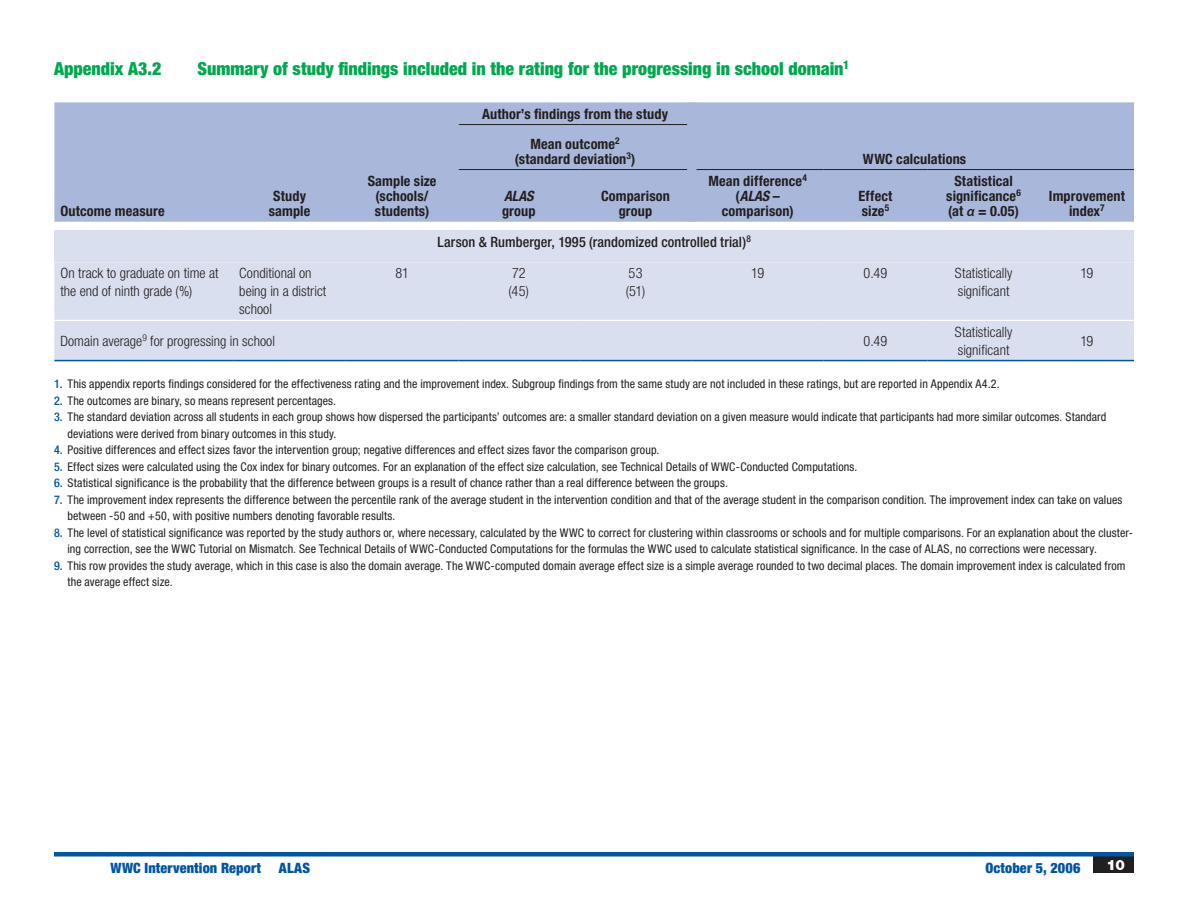
<style>
.page{position:relative;width:1188px;height:918px;background:#fff}
.page>*{position:absolute;margin:0;border:0;box-sizing:border-box;transform-origin:0 0}
.zz_app__title{font:900 condensed 18px "Helvetica Neue LT Std";color:#00a94e}
.t1{font:700 condensed 14.25px/15px "Helvetica Neue LT Std";letter-spacing:.01em;color:#231f20;text-align:center}
.zz_table_body{font:300 condensed 14.25px/18px "Helvetica Neue LT Std";color:#231f20}
._04_text_no_indent{font:500 condensed 14.25px "Helvetica Neue LT Std";letter-spacing:.01em;color:#231f20}
.t2{font:900 condensed 14.25px "Helvetica Neue LT Std";letter-spacing:.01em;color:#0155a5}
.t3{font:900 14.25px "Helvetica Neue LT Std";color:#fff}
.zz_table_note_no_spa{font:condensed 12px/16.5px "Helvetica Neue LT Std";letter-spacing:.01em;color:#231f20}
.s1{font-style:italic}
.s2{font-family:"Myriad Pro";font-weight:600;font-style:italic;font-stretch:normal}
.s3{font-weight:500;color:#0155a5}
</style>
<div class="page">
<div style="left:1094px;top:856px;width:40px;height:17px;background:#231f20"></div>
<hr style="left:54px;top:852px;width:1080px;height:4px;background:#0155a5">
<div style="left:54px;top:102px;width:1080px;height:120px;background:#a9b8da"></div>
<div style="left:54px;top:231px;width:1080px;height:31px;background:#d9dfef"></div>
<div style="left:54px;top:262px;width:1080px;height:98px;background:#d9dfef"></div>
<hr style="left:459px;top:169px;width:120px;height:1px;background:#231f20">
<hr style="left:579px;top:169px;width:108px;height:1px;background:#231f20">
<hr style="left:459px;top:124px;width:120px;height:1px;background:#231f20">
<hr style="left:579px;top:124px;width:108px;height:1px;background:#231f20">
<hr style="left:696px;top:169px;width:128px;height:1px;background:#231f20">
<hr style="left:824px;top:169px;width:103px;height:1px;background:#231f20">
<hr style="left:927px;top:169px;width:113px;height:1px;background:#231f20">
<hr style="left:1040px;top:169px;width:94px;height:1px;background:#231f20">
<div style="left:687px;top:103px;width:9px;height:22px;background:#a9b8da"></div>
<div style="left:687px;top:125px;width:9px;height:45px;background:#a9b8da"></div>
<div style="left:687px;top:170px;width:9px;height:51px;background:#a9b8da"></div>
<hr style="left:54px;top:320px;width:179px;height:1px;background:#fff">
<hr style="left:233px;top:320px;width:113px;height:1px;background:#fff">
<hr style="left:346px;top:320px;width:112px;height:1px;background:#fff">
<hr style="left:458px;top:320px;width:121px;height:1px;background:#fff">
<hr style="left:579px;top:320px;width:113px;height:1px;background:#fff">
<hr style="left:692px;top:320px;width:132px;height:1px;background:#fff">
<hr style="left:824px;top:320px;width:103px;height:1px;background:#fff">
<hr style="left:927px;top:320px;width:113px;height:1px;background:#fff">
<hr style="left:1040px;top:320px;width:94px;height:1px;background:#fff">
<hr style="left:54px;top:360px;width:179px;height:1px;background:#0155a5">
<hr style="left:233px;top:360px;width:113px;height:1px;background:#0155a5">
<hr style="left:346px;top:360px;width:112px;height:1px;background:#0155a5">
<hr style="left:458px;top:360px;width:121px;height:1px;background:#0155a5">
<hr style="left:579px;top:360px;width:113px;height:1px;background:#0155a5">
<hr style="left:692px;top:360px;width:132px;height:1px;background:#0155a5">
<hr style="left:824px;top:360px;width:103px;height:1px;background:#0155a5">
<hr style="left:927px;top:360px;width:113px;height:1px;background:#0155a5">
<hr style="left:1040px;top:360px;width:94px;height:1px;background:#0155a5">
<p class="zz_app__title" style="left:54px;top:58px;width:109px">Appendix A3.2</p>
<p class="zz_app__title" style="left:197px;top:58px;width:653px">Summary of study findings included in the rating for the progressing in school domain<sup>1</sup></p>
<p class="t1" style="left:482px;top:106px;width:188px">Author’s findings from the study</p>
<p class="t1" style="left:60px;top:203px;width:106px">Outcome measure</p>
<p class="t1" style="left:269px;top:188px;width:43px">Study sample</p>
<p class="t1" style="left:368px;top:173px;width:70px">Sample size (schools/ students)</p>
<p class="t1" style="left:530px;top:136px;width:91px">Mean outcome<sup>2</sup></p>
<p class="t1" style="left:515px;top:151px;width:122px">(standard deviation<sup>3</sup>)</p>
<p class="t1" style="left:502px;top:188px;width:35px;text-align:left"><span class="s1">ALAS </span>group</p>
<p class="t1" style="left:601px;top:188px;width:70px">Comparison group</p>
<p class="t1" style="left:708px;top:173px;width:100px">Mean difference<sup>4 </sup>(<span class="s1">ALAS</span> – comparison)</p>
<p class="_04_text_no_indent" style="left:437px;top:233px;width:315px">Larson &amp; Rumberger, 1995 (randomized controlled trial)<sup>8</sup></p>
<p class="t1" style="left:863px;top:151px;width:105px">WWC calculations</p>
<p class="t1" style="left:859px;top:188px;width:35px;text-align:left">Effect size<sup>5</sup></p>
<p class="t1" style="left:946px;top:173px;width:76px">Statistical significance<sup>6</sup></p>
<p class="t1" style="left:948px;top:203px;width:72px">(at <span class="s2">α</span> = 0.05)</p>
<p class="t1" style="left:1049px;top:188px;width:77px">Improvement index<sup>7</sup></p>
<p class="zz_table_body" style="left:60px;top:264px;width:160px">On track to graduate on time at the end of ninth grade (%)</p>
<p class="zz_table_body" style="left:239px;top:264px;width:89px">Conditional on being in a district school</p>
<p class="zz_table_body" style="left:395px;top:264px;width:15px">81</p>
<p class="zz_table_body" style="left:512px;top:264px;width:15px">72</p>
<p class="zz_table_body" style="left:509px;top:282px;width:22px">(45)</p>
<p class="zz_table_body" style="left:629px;top:264px;width:15px">53</p>
<p class="zz_table_body" style="left:626px;top:282px;width:21px">(51)</p>
<p class="zz_table_body" style="left:751px;top:264px;width:15px">19</p>
<p class="zz_table_body" style="left:864px;top:264px;width:25px">0.49</p>
<p class="zz_table_body" style="left:955px;top:264px;width:59px">Statistically significant</p>
<p class="zz_table_body" style="left:1080px;top:264px;width:15px">19</p>
<p class="zz_table_body" style="left:60px;top:331px;width:216px">Domain average<sup>9</sup> for progressing in school</p>
<p class="zz_table_body" style="left:864px;top:331px;width:25px">0.49</p>
<p class="zz_table_body" style="left:955px;top:322px;width:59px">Statistically significant</p>
<p class="zz_table_body" style="left:1080px;top:331px;width:15px">19</p>
<p class="zz_table_note_no_spa" style="left:54px;top:376px;width:947px"><span class="s3">1.</span> This appendix reports findings considered for the effectiveness rating and the improvement index. Subgroup findings from the same study are not included in these ratings, but are reported in Appendix A4.2.</p>
<p class="zz_table_note_no_spa" style="left:54px;top:392px;width:284px"><span class="s3">2.</span> The outcomes are binary, so means represent percentages.</p>
<p class="zz_table_note_no_spa" style="left:68px;top:409px;width:1041px;text-indent:-14px"><span class="s3">3.</span> The standard deviation across all students in each group shows how dispersed the participants’ outcomes are: a smaller standard deviation on a given measure would indicate that participants had more similar outcomes. Standard deviations were derived from binary outcomes in this study.</p>
<p class="zz_table_note_no_spa" style="left:54px;top:442px;width:607px"><span class="s3">4.</span> Positive differences and effect sizes favor the intervention group; negative differences and effect sizes favor the comparison group.</p>
<p class="zz_table_note_no_spa" style="left:54px;top:458px;width:805px"><span class="s3">5.</span> Effect sizes were calculated using the Cox index for binary outcomes. For an explanation of the effect size calculation, see Technical Details of WWC-Conducted Computations.</p>
<p class="zz_table_note_no_spa" style="left:54px;top:475px;width:675px"><span class="s3">6.</span> Statistical significance is the probability that the difference between groups is a result of chance rather than a real difference between the groups.</p>
<p class="zz_table_note_no_spa" style="left:68px;top:491px;width:1056px;text-indent:-14px"><span class="s3">7.</span> The improvement index represents the difference between the percentile rank of the average student in the intervention condition and that of the average student in the comparison condition. The improvement index can take on values between -50 and +50, with positive numbers denoting favorable results.</p>
<p class="zz_table_note_no_spa" style="left:68px;top:524px;width:1067px;text-indent:-14px"><span class="s3">8.</span> The level of statistical significance was reported by the study authors or, where necessary, calculated by the WWC to correct for clustering within classrooms or schools and for multiple comparisons. For an explanation about the cluster&shy;ing correction, see the WWC Tutorial on Mismatch. See Technical Details of WWC-Conducted Computations for the formulas the WWC used to calculate statistical significance. In the case of ALAS, no corrections were necessary.</p>
<p class="zz_table_note_no_spa" style="left:68px;top:557px;width:1060px;text-indent:-14px"><span class="s3">9.</span> This row provides the study average, which in this case is also the domain average. The WWC-computed domain average effect size is a simple average rounded to two decimal places. The domain improvement index is calculated from the average effect size.</p>
<p class="t2" style="left:111px;top:859px;width:152px">WWC Intervention Report</p>
<p class="t2" style="left:279px;top:859px;width:33px">ALAS</p>
<p class="t2" style="left:985px;top:859px;width:97px">October 5, 2006</p>
<p class="t3" style="left:1107px;top:856px;width:20px">10</p>
</div>
